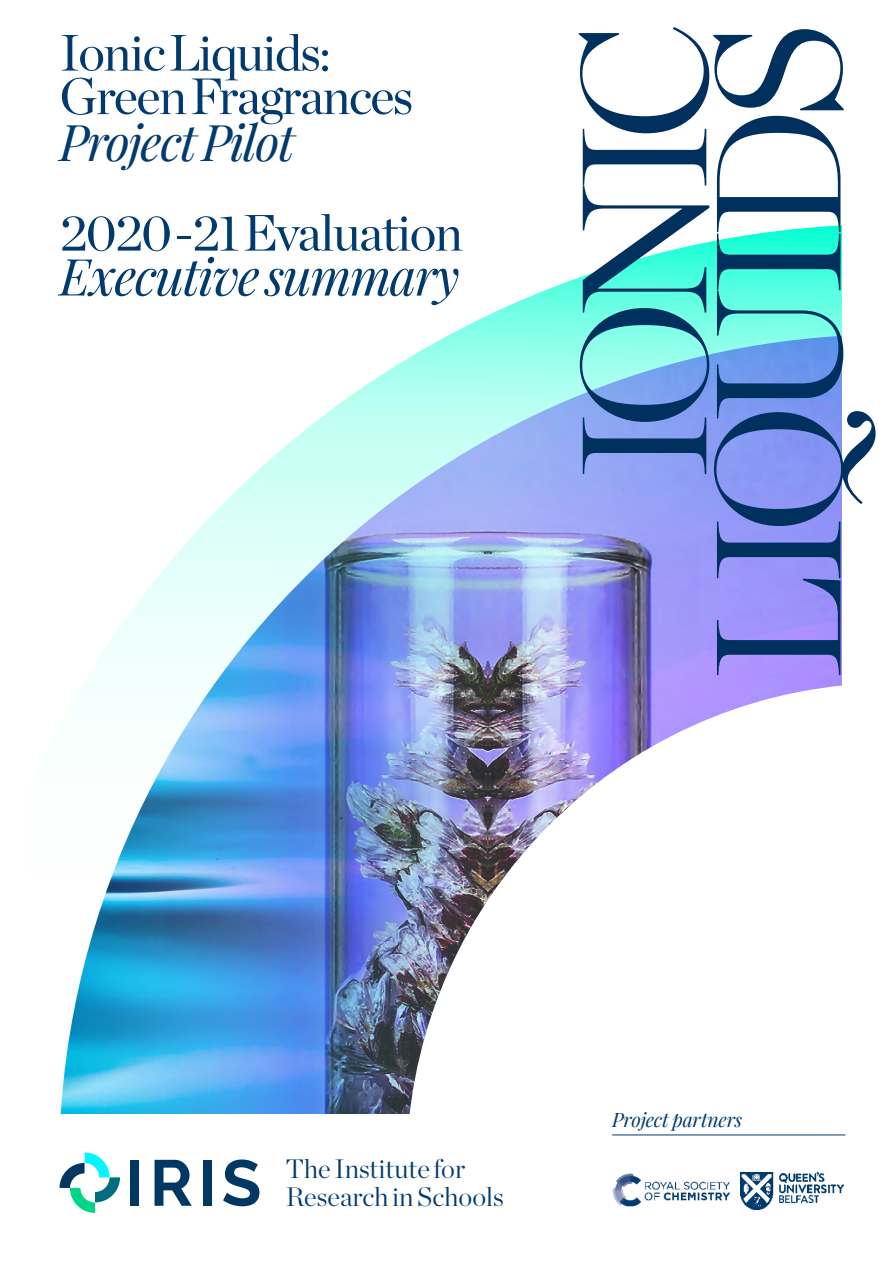
<style>
.page{position:relative;width:893px;height:1263px;background:#fff}
.page>*{position:absolute;margin:0;border:0;box-sizing:border-box;transform-origin:0 0}
.t1{font:300 177.3px/134.1px "Chronicle Display";letter-spacing:-.09em;color:#00315e;text-align:right}
.t2{font:51px/43.5px "Chronicle Display";letter-spacing:-.03em;color:#003a6f}
.t3{font:italic 51px "Playfair Display";letter-spacing:-.03em;color:#003a6f}
.t4{font:italic 49.5px "Playfair Display";letter-spacing:-.03em;color:#003a6f}
.t5{font:300 26.55px/27.6px "Chronicle Display";color:#003a6f}
.t6{font:italic 19.5px "Playfair Display";letter-spacing:-.01em;color:#003a6f}
</style>
<div class="page">
<svg style="left:447px;top:225px;width:395px;height:111px"></svg>
<img style="left:187px;top:336px;width:655px;height:387px">
<img style="left:60px;top:542px;width:640px;height:572px">
<hr style="left:612px;top:1135px;width:233px;height:1px;background:#003a6f">
<img style="left:612px;top:1173px;width:118px;height:34px">
<img style="left:740px;top:1172px;width:103px;height:38px">
<div style="left:130px;top:1160px;width:9px;height:46px;background:#003863"></div>
<svg style="left:155px;top:1160px;width:37px;height:46px"></svg>
<div style="left:203px;top:1160px;width:9px;height:46px;background:#003863"></div>
<svg style="left:223px;top:1159px;width:36px;height:47px"></svg>
<svg style="left:60px;top:1152px;width:60px;height:61px"></svg>
<p class="t2" style="left:60px;top:27px;width:355px">Ionic Liquids:<br>Green Fragrances</p>
<p class="t4" style="left:60px;top:109px;width:237px">Project Pilot</p>
<p class="t2" style="left:60px;top:207px;width:405px">2020 -21 Evaluation</p>
<p class="t3" style="left:60px;top:242px;width:402px">Executive summary</p>
<h1 class="t1" style="left:564px;top:680px;width:660px;rotate:-90deg">IONIC<br>LIQUIDS</h1>
<p class="t5" style="left:286px;top:1153px;width:219px">The Institute for<br>Research in Schools</p>
<p class="t6" style="left:612px;top:1106px;width:132px">Project partners</p>
</div>
